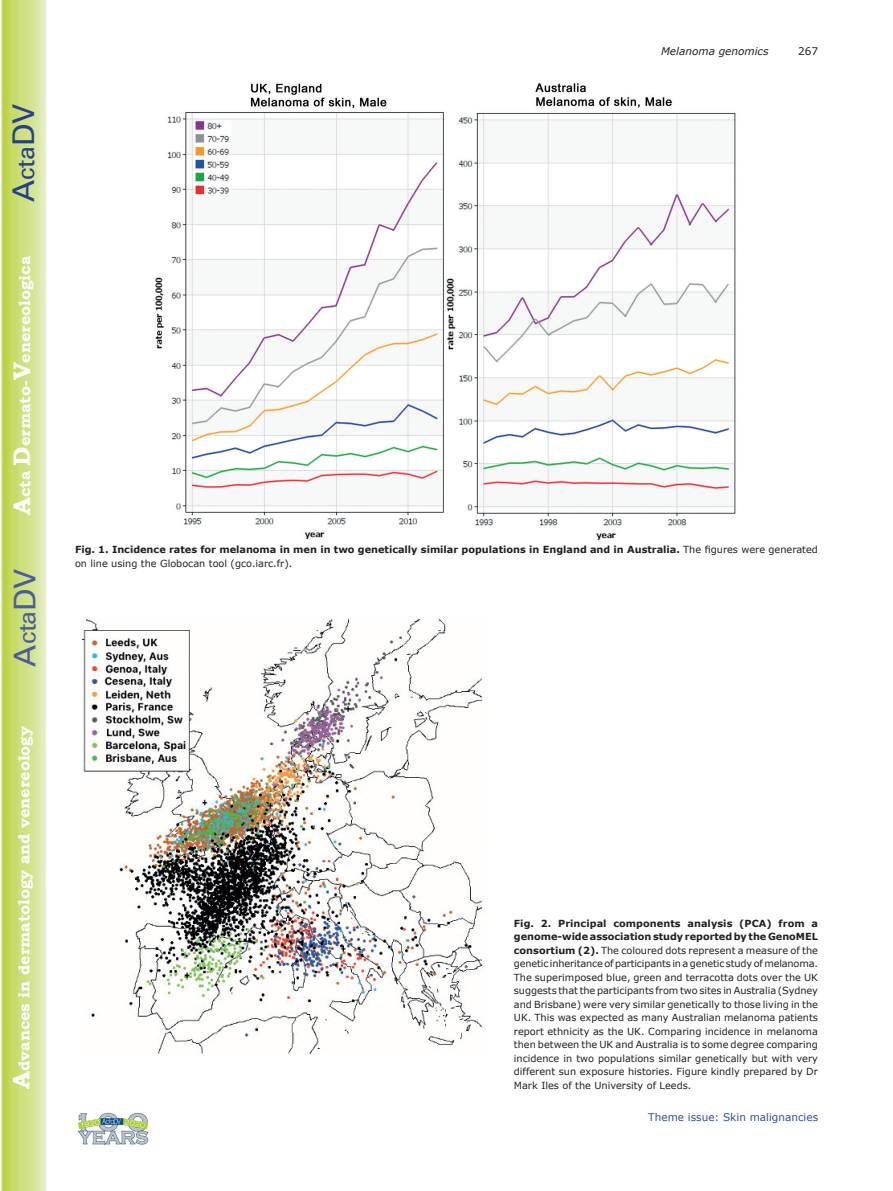
<style>
.page{position:relative;width:893px;height:1191px;background:#fff}
.page>*{position:absolute;margin:0;border:0;box-sizing:border-box;transform-origin:0 0}
.t1{font:30px "Univers";color:#4d5a9e}
.t2{font:30px "Univers";color:#253f8e}
.t3{font:700 15.75px "Bookman Old Style";color:#fff}
.t4{font:10.5px "Verdana";color:#324f95}
.t5{font:italic 10.5px "Verdana";color:#231f20}
.t6{font:10.5px "Verdana";color:#231f20}
.t7{font:9.75px/13.5px "Verdana";color:#231f20;text-align:justify}
.t8{font:700 9.75px/13.5px "Verdana";color:#231f20}
.s1{font-size:24px}
.s2{font-weight:400}
.s3{font-weight:700}
</style>
<div class="page">
<svg style="left:1px;top:0;width:45px;height:1191px;background:#cfe084"></svg>
<img style="left:78px;top:1113px;width:70px;height:31px">
<img style="left:155px;top:83px;width:581px;height:458px">
<img style="left:82px;top:618px;width:401px;height:436px">
<h1 class="t2" style="left:6px;top:202px;width:100px;rotate:-90deg">A<span class="s1">cta</span>DV</h1>
<h2 class="t3" style="left:15px;top:515px;width:260px;rotate:-90deg"><span class="s1">A</span>cta <span class="s1">D</span>ermato-<span class="s1">V</span>enereologica</h2>
<h1 class="t1" style="left:7px;top:666px;width:100px;rotate:-90deg">A<span class="s1">cta</span>DV</h1>
<h2 class="t3" style="left:15px;top:1088px;width:364px;rotate:-90deg"><span class="s1">A</span>dvances in dermatology and venereology</h2>
<p class="t5" style="left:661px;top:44px;width:109px">Melanoma genomics</p>
<p class="t6" style="left:798px;top:44px;width:22px">267</p>
<p class="t8" style="left:75px;top:543px;width:744px">Fig. 1. Incidence rates for melanoma in men in two genetically similar populations in England and in Australia. <span class="s2">The figures were generated on line using the Globocan tool (gco.iarc.fr).</span></p>
<p class="t7" style="left:514px;top:916px;width:306px"><span class="s3">Fig. 2. Principal components analysis (PCA) from a genome-wide association study reported by the GenoMEL consortium (2).</span> The coloured dots represent a measure of the genetic inheritance of participants in a genetic study of melanoma.<br>The superimposed blue, green and terracotta dots over the UK suggests that the participants from two sites in Australia (Sydney and Brisbane) were very similar genetically to those living in the UK. This was expected as many Australian melanoma patients report ethnicity as the UK. Comparing incidence in melanoma then between the UK and Australia is to some degree comparing incidence in two populations similar genetically but with very different sun exposure histories. Figure kindly prepared by Dr Mark Iles of the University of Leeds.</p>
<p class="t4" style="left:648px;top:1110px;width:171px">Theme issue: Skin malignancies</p>
</div>
